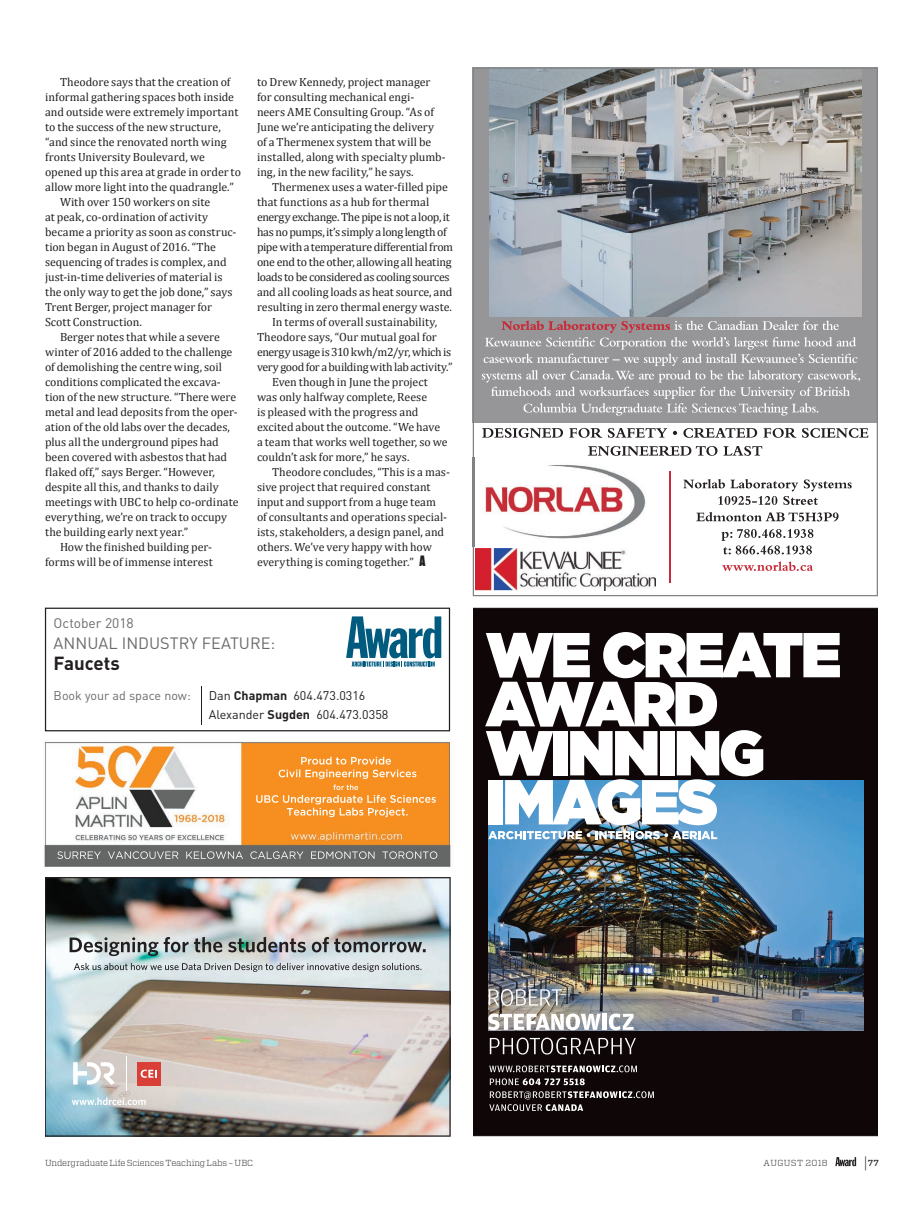
<style>
.page{position:relative;width:923px;height:1215px;background:#fff}
.page>*{position:absolute;margin:0;border:0;box-sizing:border-box;transform-origin:0 0}
.t1{font:700 18.75px "DIN";color:#231f20}
.t2{font:16.25px "DIN";color:#6b6b6e}
.t3{font:13.75px "DIN";color:#6b6b6e}
.t4{font:12.5px/18.8px "DIN";color:#231f20}
.t5{font:12.5px "DIN";color:#6b6b6e}
.t6{font:11.88px/15px "Cambria";color:#231f20}
.t7{font:11.88px "Cambria";letter-spacing:-.025em;color:#231f20}
.t8{font:11.88px "Cambria";letter-spacing:-.03em;color:#231f20}
.t9{font:11.88px "Cambria";letter-spacing:-.02em;color:#231f20}
.t10{font:300 8.75px "Vitesse";letter-spacing:-.01em;color:#231f20}
.t11{font:300 8.75px "Vitesse";letter-spacing:.04em;color:#231f20}
.t12{font:500 8.75px "Vitesse";color:#231f20}
.s1{font-family:"Tungsten";font-weight:900;font-size:15px}
.s2{font-weight:700}
.s3{font-weight:300;font-size:15px}
</style>
<div class="page">
<svg style="left:835px;top:1157px;width:21px;height:9px"></svg>
<svg style="left:473px;top:68px;width:405px;height:528px"></svg>
<img style="left:473px;top:457px;width:180px;height:89px">
<hr style="left:669px;top:471px;width:1px;height:111px;background:#c82b39">
<div style="left:473px;top:608px;width:405px;height:528px;background:#0e0607"></div>
<hr style="left:473px;top:608px;width:405px;height:1px;background:#231f20">
<hr style="left:473px;top:1135px;width:405px;height:1px;background:#231f20">
<img style="left:488px;top:780px;width:375px;height:250px">
<svg style="left:489px;top:1065px;width:148px;height:7px"></svg>
<svg style="left:490px;top:1078px;width:94px;height:7px"></svg>
<svg style="left:489px;top:1091px;width:165px;height:20px"></svg>
<svg style="left:485px;top:632px;width:354px;height:193px"></svg>
<svg style="left:489px;top:989px;width:73px;height:17px"></svg>
<svg style="left:488px;top:1014px;width:112px;height:16px"></svg>
<hr style="left:602px;top:1014px;width:4px;height:16px;background:#fff">
<svg style="left:609px;top:1014px;width:24px;height:16px"></svg>
<svg style="left:490px;top:1038px;width:146px;height:17px"></svg>
<svg style="left:488px;top:831px;width:229px;height:8px"></svg>
<img style="left:44px;top:740px;width:410px;height:127px">
<img style="left:45px;top:878px;width:405px;height:258px">
<svg style="left:45px;top:608px;width:405px;height:123px"></svg>
<hr style="left:201px;top:686px;width:1px;height:39px;background:#231f20">
<svg style="left:346px;top:616px;width:95px;height:51px"></svg>
<p class="t6" style="left:60px;top:75px;width:172px">Theodore says that the creation of</p>
<p class="t6" style="left:45px;top:90px;width:190px">informal gathering spaces both inside</p>
<p class="t6" style="left:45px;top:105px;width:195px">and outside were extremely important</p>
<p class="t6" style="left:45px;top:120px;width:177px">to the success of the new structure,</p>
<p class="t6" style="left:45px;top:135px;width:183px">“and since the renovated north wing</p>
<p class="t6" style="left:45px;top:150px;width:161px">fronts University Boulevard, we</p>
<p class="t6" style="left:45px;top:165px;width:197px">opened up this area at grade in order to</p>
<p class="t6" style="left:45px;top:180px;width:190px">allow more light into the quadrangle.”</p>
<p class="t6" style="left:60px;top:195px;width:152px">With over 150 workers on site</p>
<p class="t6" style="left:45px;top:210px;width:165px">at peak, co-ordination of activity</p>
<p class="t6" style="left:45px;top:225px;width:193px">became a priority as soon as construc-</p>
<p class="t6" style="left:45px;top:240px;width:172px">tion began in August of 2016. “The</p>
<p class="t6" style="left:45px;top:255px;width:183px">sequencing of trades is complex, and</p>
<p class="t6" style="left:45px;top:270px;width:179px">just-in-time deliveries of material is</p>
<p class="t6" style="left:45px;top:285px;width:189px">the only way to get the job done,” says</p>
<p class="t6" style="left:45px;top:300px;width:168px">Trent Berger, project manager for</p>
<p class="t6" style="left:45px;top:315px;width:98px">Scott Construction.</p>
<p class="t6" style="left:60px;top:330px;width:161px">Berger notes that while a severe</p>
<p class="t6" style="left:45px;top:345px;width:189px">winter of 2016 added to the challenge</p>
<p class="t6" style="left:45px;top:360px;width:178px">of demolishing the centre wing, soil</p>
<p class="t6" style="left:45px;top:375px;width:177px">conditions complicated the excava-</p>
<p class="t6" style="left:45px;top:390px;width:193px">tion of the new structure. “There were</p>
<p class="t6" style="left:45px;top:405px;width:194px">metal and lead deposits from the oper-</p>
<p class="t6" style="left:45px;top:420px;width:186px">ation of the old labs over the decades,</p>
<p class="t6" style="left:45px;top:435px;width:175px">plus all the underground pipes had</p>
<p class="t6" style="left:45px;top:450px;width:184px">been covered with asbestos that had</p>
<p class="t6" style="left:45px;top:465px;width:171px">flaked off,” says Berger. “However,</p>
<p class="t6" style="left:45px;top:480px;width:175px">despite all this, and thanks to daily</p>
<p class="t6" style="left:45px;top:495px;width:195px">meetings with UBC to help co-ordinate</p>
<p class="t6" style="left:45px;top:510px;width:183px">everything, we’re on track to occupy</p>
<p class="t6" style="left:45px;top:525px;width:145px">the building early next year.”</p>
<p class="t6" style="left:60px;top:540px;width:153px">How the finished building per-</p>
<p class="t6" style="left:45px;top:555px;width:169px">forms will be of immense interest</p>
<p class="t6" style="left:257px;top:75px;width:190px">to Drew Kennedy, project manager for consulting mechanical engi-<br>neers AME Consulting Group. “As of June we’re anticipating the delivery of a Thermenex system that will be installed, along with specialty plumb&shy;ing, in the new facility,” he says.</p>
<p class="t6" style="left:272px;top:180px;width:177px">Thermenex uses a water-filled pipe</p>
<p class="t6" style="left:257px;top:195px;width:174px">that functions as a hub for thermal</p>
<p class="t8" style="left:257px;top:210px;width:194px">energy exchange. The pipe is not a loop, it</p>
<p class="t8" style="left:257px;top:225px;width:191px">has no pumps, it’s simply a long length of</p>
<p class="t9" style="left:257px;top:240px;width:197px">pipe with a temperature differential from</p>
<p class="t6" style="left:257px;top:255px;width:196px">one end to the other, allowing all heating</p>
<p class="t7" style="left:257px;top:270px;width:194px">loads to be considered as cooling sources</p>
<p class="t6" style="left:257px;top:285px;width:197px">and all cooling loads as heat source, and</p>
<p class="t6" style="left:257px;top:300px;width:196px">resulting in zero thermal energy waste.</p>
<p class="t6" style="left:272px;top:315px;width:167px">In terms of overall sustainability,</p>
<p class="t6" style="left:257px;top:330px;width:181px">Theodore says, “Our mutual goal for</p>
<p class="t7" style="left:257px;top:345px;width:196px">energy usage is 310 kwh/m2/yr, which is</p>
<p class="t7" style="left:257px;top:360px;width:197px">very good for a building with lab activity.”</p>
<p class="t6" style="left:272px;top:375px;width:157px">Even though in June the project</p>
<p class="t6" style="left:257px;top:390px;width:172px">was only halfway complete, Reese</p>
<p class="t6" style="left:257px;top:405px;width:163px">is pleased with the progress and</p>
<p class="t6" style="left:257px;top:420px;width:185px">excited about the outcome. “We have</p>
<p class="t6" style="left:257px;top:435px;width:192px">a team that works well together, so we</p>
<p class="t6" style="left:257px;top:450px;width:154px">couldn’t ask for more,” he says.</p>
<p class="t6" style="left:272px;top:465px;width:179px">Theodore concludes, “This is a mas-</p>
<p class="t6" style="left:257px;top:480px;width:175px">sive project that required constant</p>
<p class="t6" style="left:257px;top:495px;width:180px">input and support from a huge team</p>
<p class="t6" style="left:257px;top:510px;width:192px">of consultants and operations special-</p>
<p class="t6" style="left:257px;top:525px;width:189px">ists, stakeholders, a design panel, and</p>
<p class="t6" style="left:257px;top:540px;width:176px">others. We’ve very happy with how</p>
<p class="t6" style="left:257px;top:555px;width:170px">everything is coming together.” <span class="s1">A</span></p>
<p class="t3" style="left:54px;top:615px;width:82px">October 2018</p>
<h2 class="t2" style="left:54px;top:634px;width:223px">ANNUAL INDUSTRY FEATURE:</h2>
<h1 class="t1" style="left:54px;top:651px;width:68px">Faucets</h1>
<p class="t5" style="left:54px;top:689px;width:139px">Book your ad space now:</p>
<p class="t4" style="left:209px;top:686px;width:181px">Dan <span class="s2">Chapman</span> 604.473.0316<br>Alexander <span class="s2">Sugden</span> 604.473.0358</p>
<p class="t10" style="left:45px;top:1157px;width:210px">Undergraduate Life Sciences Teaching Labs – UBC</p>
<p class="t11" style="left:763px;top:1157px;width:66px">AUGUST 2018</p>
<p class="t12" style="left:863px;top:1157px;width:17px"><span class="s3">|</span>77</p>
</div>
